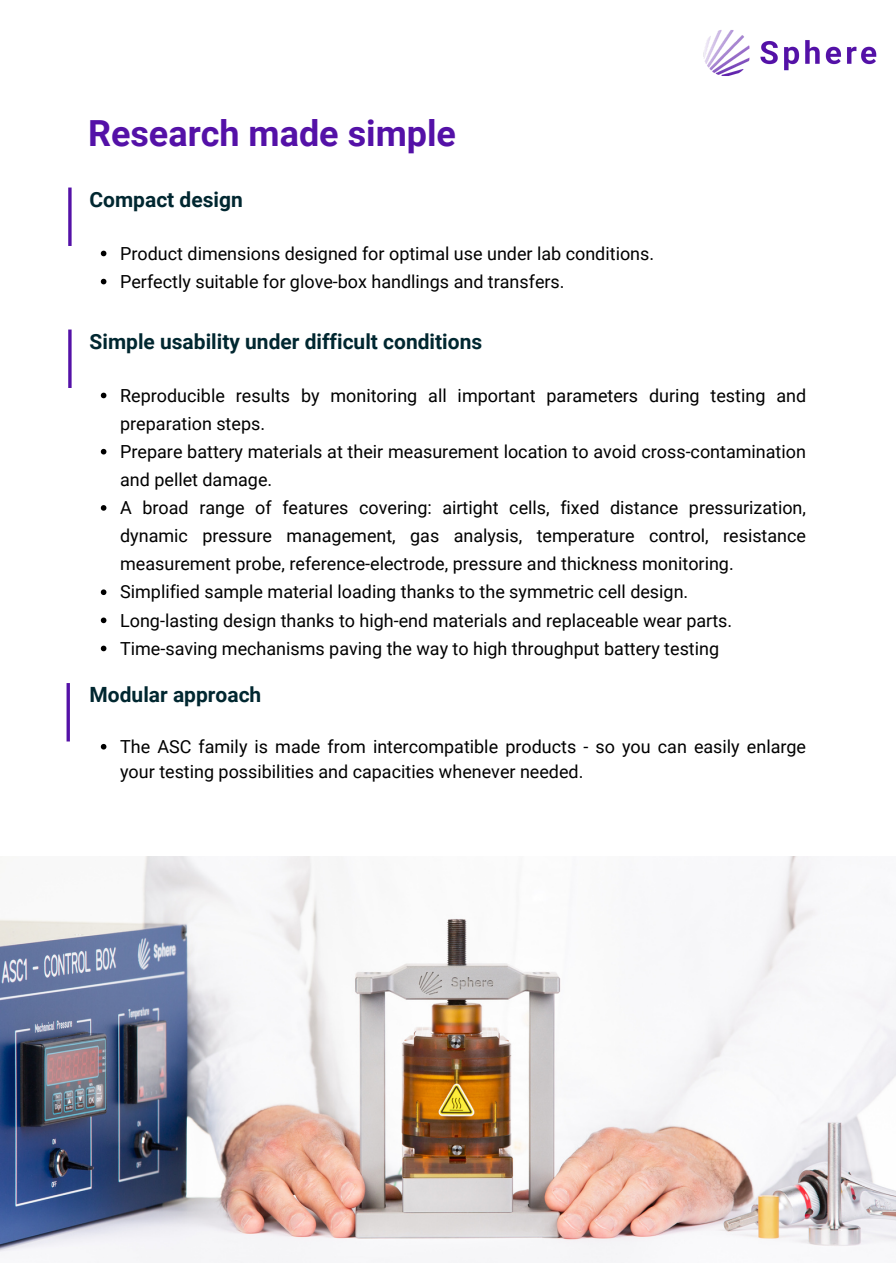
<style>
.page{position:relative;width:896px;height:1264px;background:#fff}
.page>*{position:absolute;margin:0;border:0;box-sizing:border-box;transform-origin:0 0}
.t1{font:700 36px "Roboto";color:#5411a7}
.t2{font:700 21px "Roboto";color:#002730}
.t3{font:18px/28px "Roboto";color:#000}
</style>
<div class="page">
<img style="left:0;top:856px;width:896px;height:406px">
<svg style="left:101px;top:251px;width:5px;height:5px"></svg>
<svg style="left:101px;top:279px;width:5px;height:5px"></svg>
<svg style="left:101px;top:392px;width:5px;height:6px"></svg>
<svg style="left:101px;top:449px;width:5px;height:5px"></svg>
<svg style="left:101px;top:505px;width:5px;height:5px"></svg>
<svg style="left:101px;top:589px;width:5px;height:6px"></svg>
<svg style="left:101px;top:617px;width:5px;height:6px"></svg>
<svg style="left:101px;top:645px;width:5px;height:6px"></svg>
<svg style="left:101px;top:744px;width:5px;height:5px"></svg>
<svg style="left:68px;top:187px;width:4px;height:59px"></svg>
<svg style="left:68px;top:329px;width:4px;height:59px"></svg>
<hr style="left:67px;top:683px;width:3px;height:58px;background:#5411a7">
<img style="left:703px;top:30px;width:174px;height:46px">
<h1 class="t1" style="left:88px;top:113px;width:369px">Research made simple</h1>
<h2 class="t2" style="left:90px;top:187px;width:155px">Compact design</h2>
<p class="t3" style="left:120px;top:239px;width:535px">Product dimensions designed for optimal use under lab conditions.</p>
<p class="t3" style="left:120px;top:267px;width:446px">Perfectly suitable for glove-box handlings and transfers.</p>
<h2 class="t2" style="left:90px;top:329px;width:394px">Simple usability under difficult conditions</h2>
<p class="t3" style="left:120px;top:381px;width:687px">Reproducible results by monitoring all important parameters during testing and preparation steps.</p>
<p class="t3" style="left:120px;top:437px;width:687px">Prepare battery materials at their measurement location to avoid cross-contamination and pellet damage.</p>
<p class="t3" style="left:120px;top:494px;width:687px;text-align:justify">A broad range of features covering: airtight cells, fixed distance pressurization, dynamic pressure management, gas analysis, temperature control, resistance measurement probe, reference-electrode, pressure and thickness monitoring.</p>
<p class="t3" style="left:120px;top:578px;width:569px">Simplified sample material loading thanks to the symmetric cell design.</p>
<p class="t3" style="left:120px;top:606px;width:613px">Long-lasting design thanks to high-end materials and replaceable wear parts.</p>
<p class="t3" style="left:120px;top:634px;width:600px">Time-saving mechanisms paving the way to high throughput battery testing</p>
<h2 class="t2" style="left:90px;top:683px;width:173px">Modular approach</h2>
<p class="t3" style="left:120px;top:734px;width:687px;line-height:24.8px">The ASC family is made from intercompatible products - so you can easily enlarge your testing possibilities and capacities whenever needed.</p>
</div>
